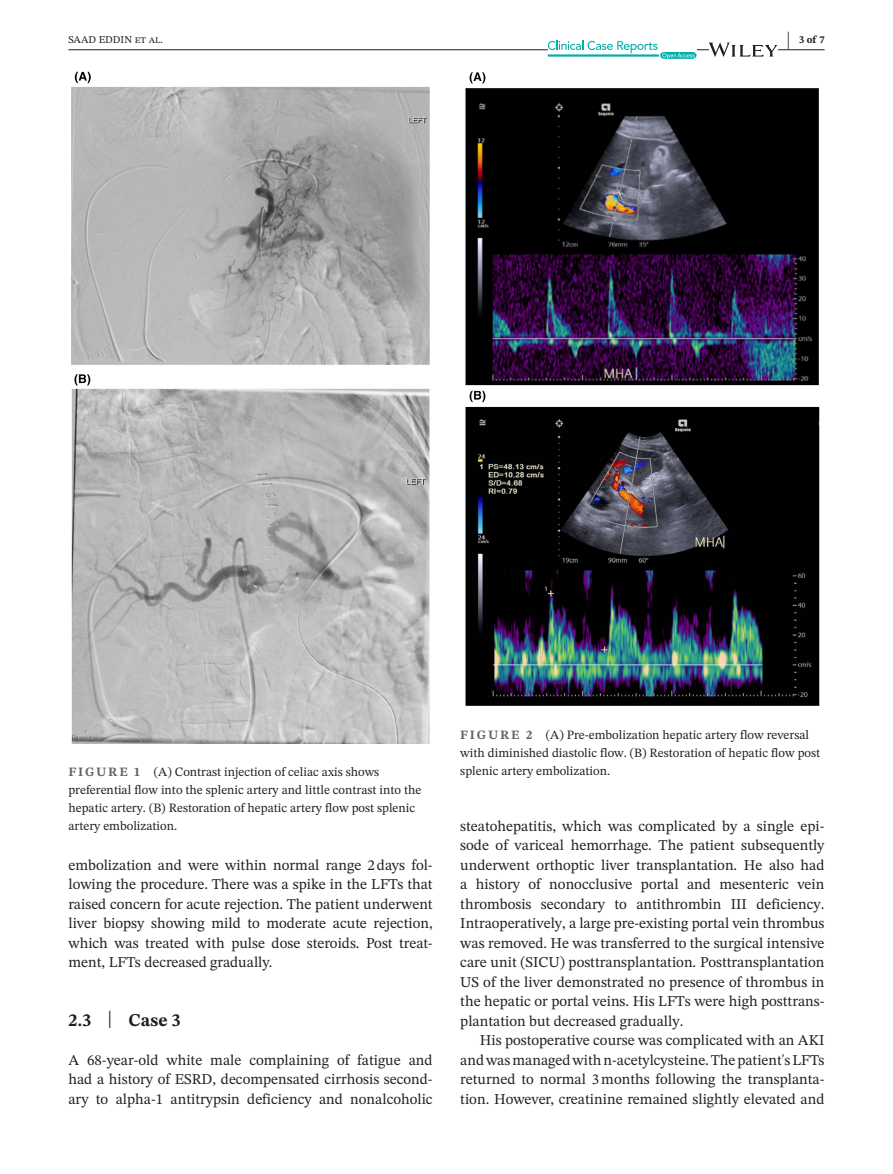
<style>
.page{position:relative;width:893px;height:1174px;background:#fff}
.page>*{position:absolute;margin:0;border:0;box-sizing:border-box;transform-origin:0 0}
.t1{font:700 21px "STIX Two Text";color:#231f20;scale:.42 1}
.t2{font:700 18px "STIX Two Text";color:#231f20}
.t3{font:15px/19.5px "STIX Two Text";color:#231f20;text-align:justify}
.t4{font:12.75px/18px "STIX Two Text";color:#231f20}
.t5{font:10.5px "STIX Two Text";color:#231f20}
.t6{font:700 10.5px "STIX Two Text";color:#231f20}
.s1{font-weight:700;color:#636366}
.s2{font-weight:400;font-size:23.7px}
</style>
<div class="page">
<hr style="left:68px;top:49px;width:756px;height:1px;background:#231f20">
<svg style="left:548px;top:41px;width:149px;height:18px"></svg>
<svg style="left:709px;top:43px;width:68px;height:14px"></svg>
<div style="left:68px;top:70px;width:365px;height:673px;background:linear-gradient(to bottom,#fff,#fff)"></div>
<img style="left:72px;top:70px;width:357px;height:673px">
<img style="left:465px;top:72px;width:355px;height:634px">
<h1 class="t1" style="left:787px;top:24px;width:8px">|</h1>
<p class="t5" style="left:68px;top:32px;width:96px">SAAD EDDIN et al.</p>
<p class="t6" style="left:799px;top:32px;width:27px">3 of 7</p>
<p class="t4" style="left:68px;top:762px;width:354px"><span class="s1">FIGURE 1</span> (A) Contrast injection of celiac axis shows preferential flow into the splenic artery and little contrast into the hepatic artery. (B) Restoration of hepatic artery flow post splenic artery embolization.</p>
<p class="t3" style="left:68px;top:855px;width:366px">embolization and were within normal range 2days fol&shy;lowing the procedure. There was a spike in the LFTs that raised concern for acute rejection. The patient underwent liver biopsy showing mild to moderate acute rejection, which was treated with pulse dose steroids. Post treat&shy;ment, LFTs decreased gradually.</p>
<p class="t2" style="left:68px;top:1007px;width:114px">2.3 <span class="s2">|</span> Case 3</p>
<p class="t3" style="left:68px;top:1050px;width:366px">A 68-year-old white male complaining of fatigue and had a history of ESRD, decompensated cirrhosis second&shy;ary to alpha-1 antitrypsin deficiency and nonalcoholic</p>
<p class="t4" style="left:460px;top:726px;width:361px"><span class="s1">FIGURE 2</span> (A) Pre-embolization hepatic artery flow reversal with diminished diastolic flow. (B) Restoration of hepatic flow post splenic artery embolization.</p>
<p class="t3" style="left:460px;top:816px;width:366px">steatohepatitis, which was complicated by a single epi&shy;sode of variceal hemorrhage. The patient subsequently underwent orthoptic liver transplantation. He also had a history of nonocclusive portal and mesenteric vein thrombosis secondary to antithrombin III deficiency.<br>Intraoperatively, a large pre-existing portal vein thrombus was removed. He was transferred to the surgical intensive care unit (SICU) posttransplantation. Posttransplantation US of the liver demonstrated no presence of thrombus in the hepatic or portal veins. His LFTs were high posttrans&shy;plantation but decreased gradually.</p>
<p class="t3" style="left:460px;top:1030px;width:366px;text-indent:20px">His postoperative course was complicated with an AKI and was managed with n-acetylcysteine. The patient's LFTs returned to normal 3months following the transplanta&shy;tion. However, creatinine remained slightly elevated and</p>
</div>
